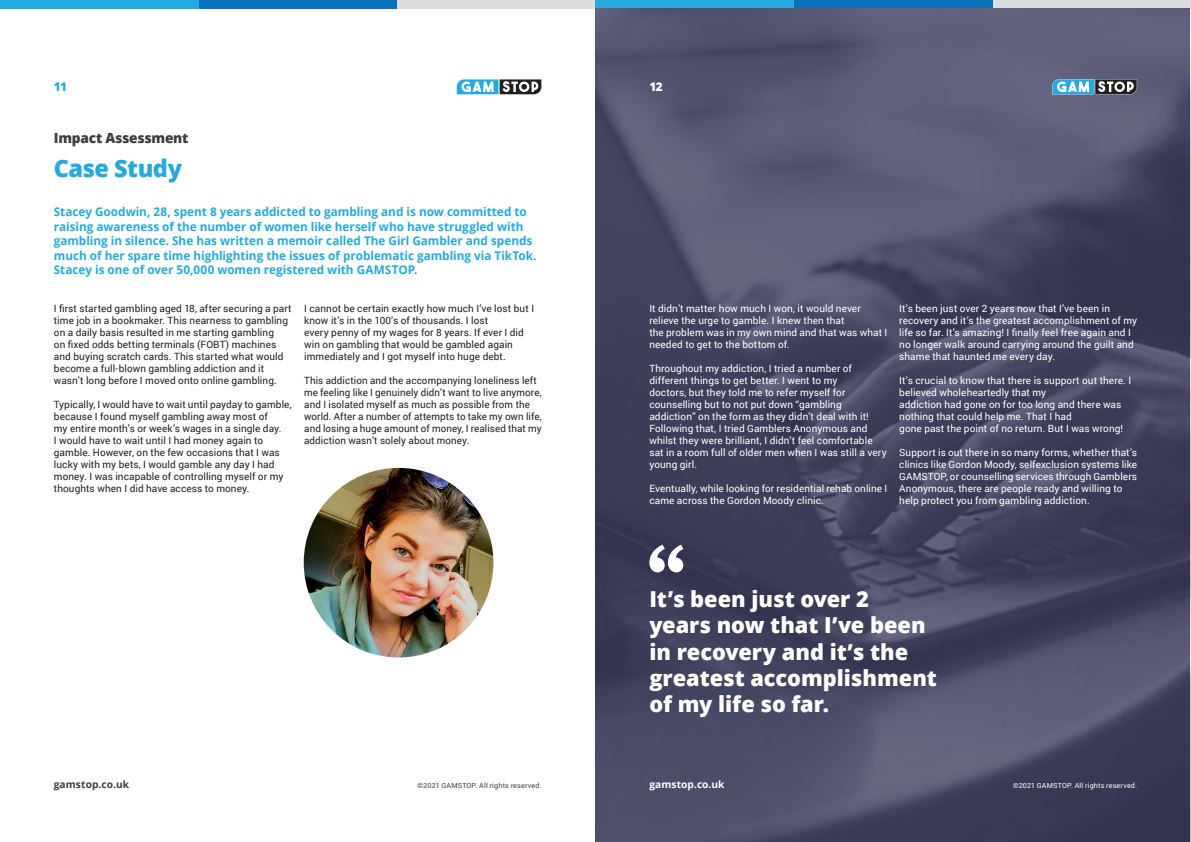
<style>
.page{position:relative;width:1191px;height:842px;background:#fff}
.page>*{position:absolute;margin:0;border:0;box-sizing:border-box;transform-origin:0 0}
.t1{font:800 24px "Open Sans";letter-spacing:-.025em;color:#24aae1}
.t2{font:800 22px/26.4px "Open Sans";color:#fff}
.t3{font:800 14px "Open Sans";letter-spacing:-.02em;color:#3e3e3f}
.t4{font:700 12px/14.4px "Open Sans";letter-spacing:-.005em;color:#24aae1}
.t5{font:800 12px "Open Sans";color:#24aae1}
.t6{font:800 12px "Open Sans";color:#fff}
.t7{font:10px/12px "Roboto";letter-spacing:.005em;color:#fff}
.t8{font:10px/12px "Roboto";letter-spacing:.005em;color:#231f20}
.t9{font:700 10px "Open Sans";color:#3e3e3f}
.t10{font:700 10px "Open Sans";color:#fff}
.t11{font:7px "Roboto";letter-spacing:.02em;color:#fff}
.t12{font:7px "Roboto";letter-spacing:.02em;color:#3e3e3f}
</style>
<div class="page">
<div style="left:397px;top:0;width:198px;height:9px;background:#dcdddf"></div>
<div style="left:198px;top:0;width:199px;height:9px;background:#0970b9"></div>
<div style="left:0;top:0;width:198px;height:9px;background:#24aae1"></div>
<div style="left:992px;top:0;width:199px;height:9px;background:#dcdddf"></div>
<div style="left:794px;top:0;width:198px;height:9px;background:#0970b9"></div>
<div style="left:595px;top:0;width:199px;height:9px;background:#24aae1"></div>
<img style="left:595px;top:9px;width:595px;height:833px">
<svg style="left:649px;top:545px;width:34px;height:27px"></svg>
<svg style="left:1052px;top:79px;width:85px;height:15px"></svg>
<svg style="left:456px;top:79px;width:85px;height:15px"></svg>
<img style="left:304px;top:468px;width:189px;height:189px;border-radius:95px">
<p class="t5" style="left:54px;top:78px;width:15px">11</p>
<p class="t6" style="left:649px;top:78px;width:15px">12</p>
<p class="t3" style="left:54px;top:127px;width:136px">Impact Assessment</p>
<p class="t1" style="left:54px;top:150px;width:130px">Case Study</p>
<p class="t4" style="left:54px;top:205px;width:484px">Stacey Goodwin, 28, spent 8 years addicted to gambling and is now committed to raising awareness of the number of women like herself who have struggled with gambling in silence. She has written a memoir called The Girl Gambler and spends much of her spare time highlighting the issues of problematic gambling via TikTok.<br>Stacey is one of over 50,000 women registered with GAMSTOP.</p>
<p class="t8" style="left:54px;top:302px;width:239px">I first started gambling aged 18, after securing a part time job in a bookmaker. This nearness to gambling on a daily basis resulted in me starting gambling<br>on fixed odds betting terminals (FOBT) machines and buying scratch cards. This started what would become a full-blown gambling addiction and it wasn’t long before I moved onto online gambling.</p>
<p class="t8" style="left:54px;top:398px;width:239px">Typically, I would have to wait until payday to gamble, because I found myself gambling away most of<br>my entire month’s or week’s wages in a single day.<br>I would have to wait until I had money again to gamble. However, on the few occasions that I was lucky with my bets, I would gamble any day I had money. I was incapable of controlling myself or my thoughts when I did have access to money.</p>
<p class="t8" style="left:304px;top:302px;width:231px">I cannot be certain exactly how much I’ve lost but I know it’s in the 100’s of thousands. I lost</p>
<p class="t8" style="left:304px;top:326px;width:221px">every penny of my wages for 8 years. If ever I did win on gambling that would be gambled again immediately and I got myself into huge debt.</p>
<p class="t8" style="left:304px;top:374px;width:239px">This addiction and the accompanying loneliness left me feeling like I genuinely didn’t want to live anymore, and I isolated myself as much as possible from the world. After a number of attempts to take my own life, and losing a huge amount of money, I realised that my addiction wasn’t solely about money.</p>
<p class="t7" style="left:649px;top:302px;width:213px">It didn’t matter how much I won, it would never relieve the urge to gamble. I knew then that</p>
<p class="t7" style="left:649px;top:326px;width:239px">the problem was in my own mind and that was what I needed to get to the bottom of.</p>
<p class="t7" style="left:649px;top:362px;width:204px">Throughout my addiction, I tried a number of different things to get better. I went to my</p>
<p class="t7" style="left:649px;top:386px;width:198px">doctors, but they told me to refer myself for counselling but to not put down “gambling</p>
<p class="t7" style="left:649px;top:410px;width:221px">addiction” on the form as they didn’t deal with it!</p>
<p class="t7" style="left:649px;top:422px;width:239px">Following that, I tried Gamblers Anonymous and whilst they were brilliant, I didn’t feel comfortable sat in a room full of older men when I was still a very young girl.</p>
<p class="t7" style="left:649px;top:482px;width:239px">Eventually, while looking for residential rehab online I came across the Gordon Moody clinic.</p>
<p class="t7" style="left:899px;top:302px;width:239px">It’s been just over 2 years now that I’ve been in recovery and it’s the greatest accomplishment of my life so far. It’s amazing! I finally feel free again and I no longer walk around carrying around the guilt and shame that haunted me every day.</p>
<p class="t7" style="left:899px;top:374px;width:233px">It’s crucial to know that there is support out there. I believed wholeheartedly that my</p>
<p class="t7" style="left:899px;top:398px;width:224px">addiction had gone on for too long and there was nothing that could help me. That I had</p>
<p class="t7" style="left:899px;top:422px;width:225px">gone past the point of no return. But I was wrong!</p>
<p class="t7" style="left:899px;top:446px;width:239px">Support is out there in so many forms, whether that’s clinics like Gordon Moody, selfexclusion systems like GAMSTOP, or counselling services through Gamblers Anonymous, there are people ready and willing to help protect you from gambling addiction.</p>
<p class="t2" style="left:649px;top:584px;width:289px">It’s been just over 2<br>years now that I’ve been in recovery and it’s the greatest accomplishment of my life so far.</p>
<p class="t9" style="left:54px;top:777px;width:77px">gamstop.co.uk</p>
<p class="t10" style="left:649px;top:777px;width:77px">gamstop.co.uk</p>
<p class="t11" style="left:1013px;top:781px;width:126px">©2021 GAMSTOP. All rights reserved.</p>
<p class="t12" style="left:417px;top:781px;width:126px">©2021 GAMSTOP. All rights reserved.</p>
</div>
